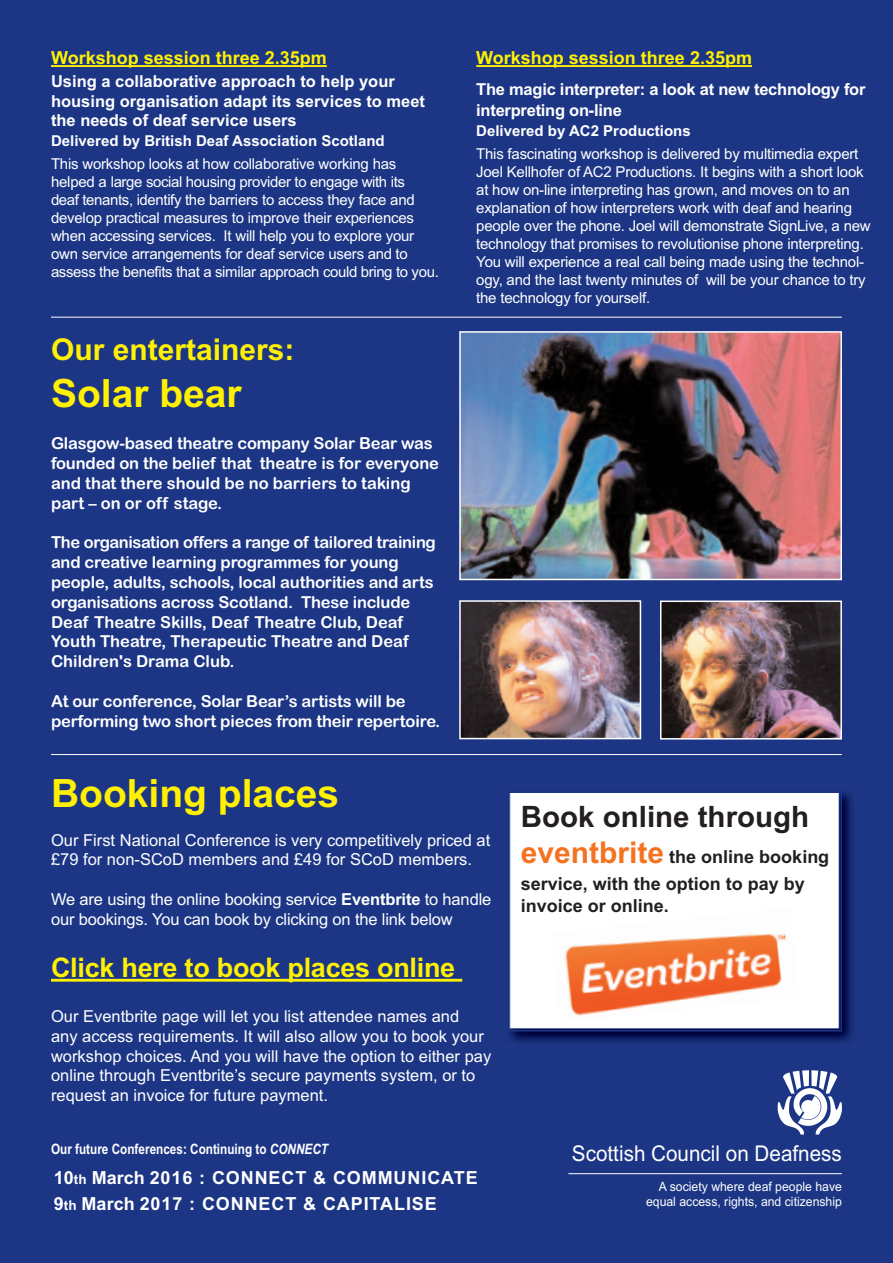
<style>
.page{position:relative;width:893px;height:1263px;background:#1c3685}
.page>*{position:absolute;margin:0;border:0;box-sizing:border-box;transform-origin:0 0}
.t1{font:700 39px "Arial";color:#fff101}
.t2{font:700 30px "Arial";color:#fff101}
.t3{font:700 29.55px "Arial";color:#231f20}
.t4{font:700 27px "Arial";letter-spacing:-.01em;color:#fff101}
.t5{font:21.75px "Arial";color:#fff;scale:.95 1}
.t6{font:700 18px/27.3px "Arial";color:#231f20}
.t7{font:700 18px/25.5px "Arial";letter-spacing:.05em;color:#fff}
.t8{font:700 18px "Arial";color:#fff101}
.t9{font:16.5px/19.8px "Arial Rounded MT Bold";letter-spacing:-.01em;color:#fff}
.t10{font:16.5px/19.8px "Arial";color:#fff}
.t11{font:700 16.5px/19.5px "Arial";color:#fff}
.t12{font:15px/18px "Arial";letter-spacing:-.015em;color:#fff}
.t13{font:700 15px "Arial";color:#fff}
.t14{font:700 14.4px "Arial Narrow";color:#fff}
.t15{font:12.9px/15.5px "Arial";color:#fff;text-align:right;scale:.95 1}
.s1{font-weight:700}
.s2{font-style:italic}
.s3{font-size:13.5px}
.s4{font-size:30px;color:#f47321}
</style>
<div class="page">
<img style="left:462px;top:334px;width:377px;height:243px">
<div style="left:459px;top:331px;width:383px;height:249px;border:2px solid #fff"></div>
<img style="left:663px;top:603px;width:176px;height:133px">
<div style="left:660px;top:600px;width:182px;height:139px;border:2px solid #fff"></div>
<img style="left:462px;top:603px;width:176px;height:133px">
<div style="left:459px;top:600px;width:182px;height:139px;border:2px solid #fff"></div>
<hr style="left:51px;top:979px;width:411px;height:3px;background:#fff101">
<svg style="left:778px;top:1070px;width:64px;height:64px"></svg>
<hr style="left:568px;top:1173px;width:274px;height:1px;background:#fff">
<div style="left:510px;top:793px;width:329px;height:235px;background:#fff"></div>
<div style="left:507px;top:790px;width:335px;height:241px;border:2px solid #1c3685"></div>
<div style="left:509px;top:792px;width:330px;height:237px;border:1px solid #1c3685"></div>
<img style="left:565px;top:933px;width:221px;height:83px">
<hr style="left:51px;top:754px;width:791px;height:1px;background:#fff">
<hr style="left:51px;top:317px;width:791px;height:1px;background:#fff">
<hr style="left:476px;top:65px;width:276px;height:2px;background:#fff101">
<hr style="left:51px;top:65px;width:276px;height:2px;background:#fff101">
<p class="t8" style="left:51px;top:47px;width:277px">Workshop session three 2.35pm</p>
<p class="t11" style="left:51px;top:72px;width:376px">Using a collaborative approach to help your housing organisation adapt its services to meet the needs of deaf service users</p>
<p class="t13" style="left:51px;top:132px;width:335px">Delivered by British Deaf Association Scotland</p>
<p class="t12" style="left:51px;top:155px;width:389px">This workshop looks at how collaborative working has helped a large social housing provider to engage with its<br>deaf tenants, identify the barriers to access they face and develop practical measures to improve their experiences when accessing services. It will help you to explore your own service arrangements for deaf service users and to assess the benefits that a similar approach could bring to you.</p>
<h2 class="t2" style="left:51px;top:332px;width:245px">Our entertainers:</h2>
<h1 class="t1" style="left:51px;top:371px;width:192px">Solar bear</h1>
<p class="t9" style="left:51px;top:434px;width:390px">Glasgow-based theatre company Solar Bear was founded on the belief that theatre is for everyone and that there should be no barriers to taking part – on or off stage.</p>
<p class="t9" style="left:51px;top:533px;width:386px">The organisation offers a range of tailored training and creative learning programmes for young people, adults, schools, local authorities and arts organisations across Scotland. These include Deaf Theatre Skills, Deaf Theatre Club, Deaf Youth Theatre, Therapeutic Theatre and Deaf Children's Drama Club.</p>
<p class="t9" style="left:51px;top:691px;width:391px">At our conference, Solar Bear’s artists will be performing two short pieces from their repertoire.</p>
<p class="t8" style="left:476px;top:47px;width:277px">Workshop session three 2.35pm</p>
<p class="t11" style="left:476px;top:79px;width:391px;line-height:21px">The magic interpreter: a look at new technology for interpreting on-line</p>
<p class="t13" style="left:476px;top:122px;width:216px">Delivered by AC2 Productions</p>
<p class="t12" style="left:476px;top:145px;width:396px">This fascinating workshop is delivered by multimedia expert Joel Kellhofer of AC2 Productions. It begins with a short look at how on-line interpreting has grown, and moves on to an explanation of how interpreters work with deaf and hearing people over the phone. Joel will demonstrate SignLive, a new technology that promises to revolutionise phone interpreting.<br>You will experience a real call being made using the technol&shy;ogy, and the last twenty minutes of will be your chance to try the technology for yourself.</p>
<h1 class="t1" style="left:51px;top:771px;width:290px">Booking places</h1>
<p class="t10" style="left:51px;top:830px;width:441px">Our First National Conference is very competitively priced at £79 for non-SCoD members and £49 for SCoD members.</p>
<p class="t10" style="left:51px;top:889px;width:442px">We are using the online booking service <span class="s1">Eventbrite</span> to handle our bookings. You can book by clicking on the link below</p>
<h3 class="t4" style="left:51px;top:952px;width:406px">Click here to book places online</h3>
<p class="t10" style="left:51px;top:1006px;width:442px">Our Eventbrite page will let you list attendee names and<br>any access requirements. It will also allow you to book your workshop choices. And you will have the option to either pay online through Eventbrite’s secure payments system, or to request an invoice for future payment.</p>
<p class="t14" style="left:51px;top:1140px;width:278px">Our future Conferences: Continuing to <span class="s2">CONNECT</span></p>
<p class="t7" style="left:54px;top:1165px;width:425px">10<span class="s3">th</span> March 2016 : CONNECT &amp; COMMUNICATE<br>9<span class="s3">th</span> March 2017 : CONNECT &amp; CAPITALISE</p>
<h3 class="t3" style="left:521px;top:800px;width:290px">Book online through</h3>
<p class="t6" style="left:521px;top:843px;width:310px"><span class="s4">eventbrite</span> the online booking service, with the option to pay by</p>
<p class="t6" style="left:521px;top:892px;width:150px">invoice or online.</p>
<h3 class="t5" style="left:572px;top:1140px;width:286px">Scottish Council on Deafness</h3>
<p class="t15" style="left:646px;top:1178px;width:208px">A society where deaf people have equal access, rights, and citizenship</p>
</div>
